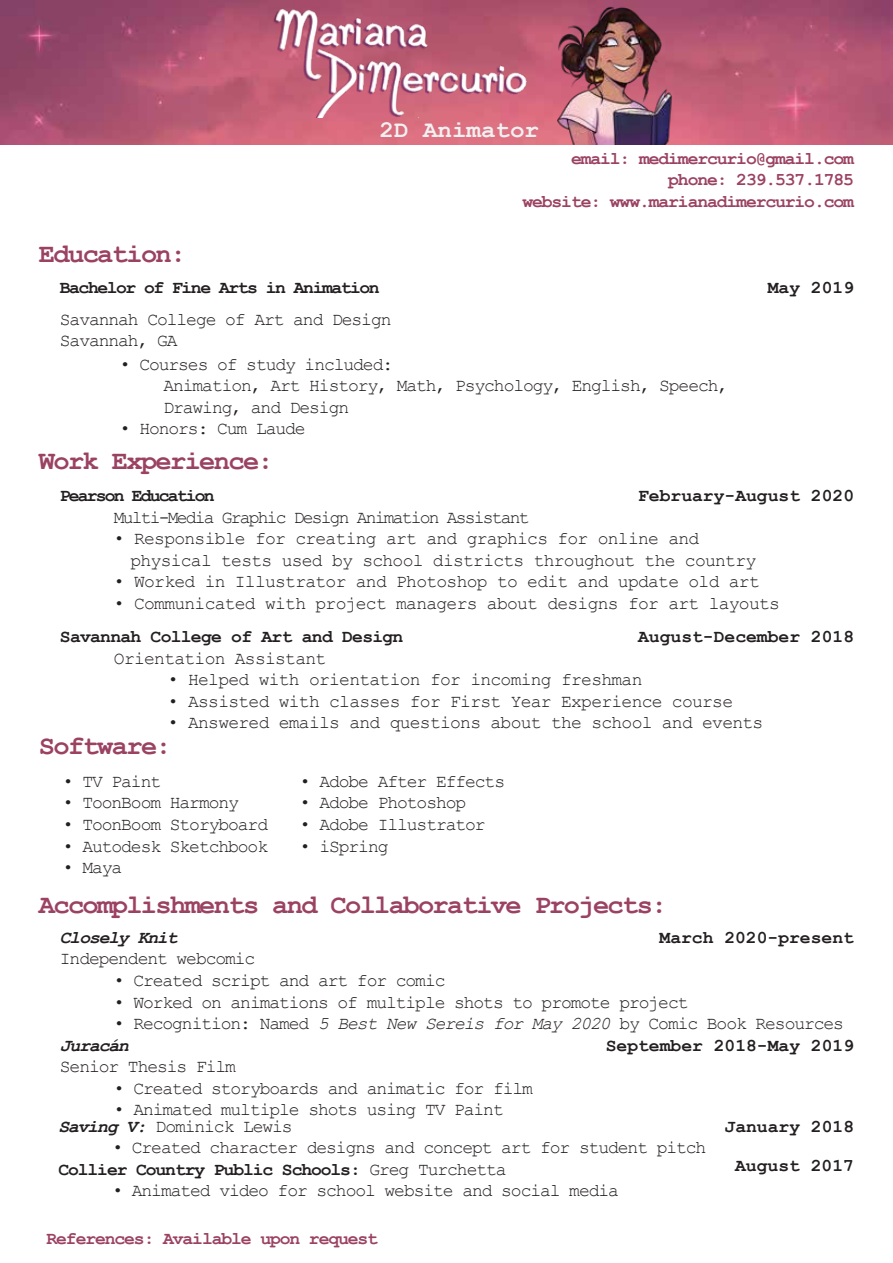
<style>
.page{position:relative;width:893px;height:1263px;background:#fff}
.page>*{position:absolute;margin:0;border:0;box-sizing:border-box;transform-origin:0 0}
.t1{font:700 27px "Courier New";letter-spacing:-.06em;color:#9b4262}
.t2{font:700 23.85px "Courier New";color:#f1f1f2}
.t3{font:18px/21.6px "Courier New";letter-spacing:-.06em;color:#231f20}
.t4{font:18px/21.6px "Courier New";letter-spacing:-.04em;color:#231f20}
.t5{font:700 18px/21.6px "Courier New";letter-spacing:-.06em;color:#9b4262;text-align:right}
.t6{font:700 18px/39.6px "Courier New";color:#231f20;text-align:center}
.t7{font:18px "Courier New";letter-spacing:-.1em;color:#231f20}
.t8{font:700 18px "Courier New";letter-spacing:-.08em;color:#231f20}
.t9{font:700 18px "Courier New";letter-spacing:-.04em;color:#231f20}
.t10{font:italic 700 18px "Courier New";letter-spacing:-.06em;color:#231f20}
.t11{font:700 18px "Courier New";letter-spacing:-.1em;color:#231f20}
.s1{font-style:italic}
.s2{font-weight:700;font-style:italic}
.s3{font-weight:700}
</style>
<div class="page">
<img style="left:0;top:0;width:893px;height:144px">
<img style="left:545px;top:0;width:142px;height:144px">
<img style="left:261px;top:0;width:284px;height:118px">
<h2 class="t2" style="left:380px;top:115px;width:161px">2D Animator</h2>
<h1 class="t1" style="left:39px;top:237px;width:149px">Education:</h1>
<p class="t8" style="left:60px;top:277px;width:321px">Bachelor of Fine Arts in Animation</p>
<p class="t5" style="left:522px;top:146px;width:333px">email: medimercurio@gmail.com phone: 239.537.1785<br>website: www.marianadimercurio.com</p>
<p class="t6" style="left:768px;top:267px;width:88px">May 2019</p>
<p class="t3" style="left:60px;top:308px;width:333px">Savannah College of Art and Design<br>Savannah, GA</p>
<p class="t3" style="left:163px;top:353px;width:566px;text-indent:-44px">• Courses of study included:<br>Animation, Art History, Math, Psychology, English, Speech,<br>Drawing, and Design</p>
<p class="t3" style="left:120px;top:417px;width:187px">• Honors: Cum Laude</p>
<h1 class="t1" style="left:39px;top:444px;width:236px">Work Experience:</h1>
<p class="t6" style="left:638px;top:475px;width:218px">February-August 2020</p>
<p class="t11" style="left:60px;top:484px;width:156px">Pearson Education</p>
<p class="t7" style="left:114px;top:506px;width:417px">Multi-Media Graphic Design Animation Assistant</p>
<p class="t4" style="left:130px;top:527px;width:627px;text-indent:-17px">• Responsible for creating art and graphics for online and physical tests used by school districts throughout the country</p>
<p class="t4" style="left:114px;top:570px;width:647px">• Worked in Illustrator and Photoshop to edit and update old art</p>
<p class="t4" style="left:114px;top:592px;width:667px">• Communicated with project managers about designs for art layouts</p>
<p class="t9" style="left:60px;top:625px;width:345px">Savannah College of Art and Design</p>
<p class="t4" style="left:114px;top:647px;width:214px">Orientation Assistant</p>
<p class="t4" style="left:168px;top:668px;width:476px">• Helped with orientation for incoming freshman</p>
<p class="t4" style="left:168px;top:690px;width:567px">• Assisted with classes for First Year Experience course</p>
<p class="t4" style="left:168px;top:711px;width:597px">• Answered emails and questions about the school and events</p>
<p class="t6" style="left:638px;top:616px;width:218px">August-December 2018</p>
<h1 class="t1" style="left:39px;top:729px;width:134px">Software:</h1>
<p class="t3" style="left:63px;top:770px;width:100px">• TV Paint</p>
<p class="t3" style="left:63px;top:791px;width:178px">• ToonBoom Harmony</p>
<p class="t3" style="left:63px;top:813px;width:207px">• ToonBoom Storyboard</p>
<p class="t3" style="left:63px;top:835px;width:207px">• Autodesk Sketchbook</p>
<p class="t3" style="left:63px;top:856px;width:61px">• Maya</p>
<p class="t3" style="left:300px;top:770px;width:207px">• Adobe After Effects</p>
<p class="t3" style="left:300px;top:791px;width:168px">• Adobe Photoshop</p>
<p class="t3" style="left:300px;top:813px;width:187px">• Adobe Illustrator</p>
<p class="t3" style="left:300px;top:835px;width:90px">• iSpring</p>
<h1 class="t1" style="left:39px;top:888px;width:630px">Accomplishments and Collaborative Projects:</h1>
<p class="t6" style="left:659px;top:917px;width:196px">March 2020-present</p>
<p class="t10" style="left:60px;top:925px;width:119px">Closely Knit</p>
<p class="t3" style="left:60px;top:947px;width:197px">Independent webcomic</p>
<p class="t3" style="left:114px;top:969px;width:333px">• Created script and art for comic</p>
<p class="t3" style="left:114px;top:991px;width:576px">• Worked on animations of multiple shots to promote project</p>
<p class="t3" style="left:114px;top:1012px;width:732px">• Recognition: Named <span class="s1">5 Best New Sereis for May 2020</span> by Comic Book Resources</p>
<p class="t10" style="left:60px;top:1032px;width:71px">Juracán</p>
<p class="t3" style="left:60px;top:1055px;width:178px">Senior Thesis Film</p>
<p class="t3" style="left:114px;top:1077px;width:421px">• Created storyboards and animatic for film</p>
<p class="t3" style="left:114px;top:1098px;width:391px">• Animated multiple shots using TV Paint</p>
<p class="t6" style="left:606px;top:1025px;width:250px">September 2018-May 2019</p>
<p class="t6" style="left:725px;top:1105px;width:131px">January 2018<br>August 2017</p>
<p class="t3" style="left:58px;top:1114px;width:236px"><span class="s2">Saving V:</span> Dominick Lewis</p>
<p class="t3" style="left:58px;top:1136px;width:650px;text-indent:54px">• Created character designs and concept art for student pitch<br><span class="s3">Collier Country Public Schools:</span> Greg Turchetta</p>
<p class="t3" style="left:112px;top:1179px;width:508px">• Animated video for school website and social media</p>
<p class="t5" style="left:46px;top:1226px;width:333px">References: Available upon request</p>
</div>
